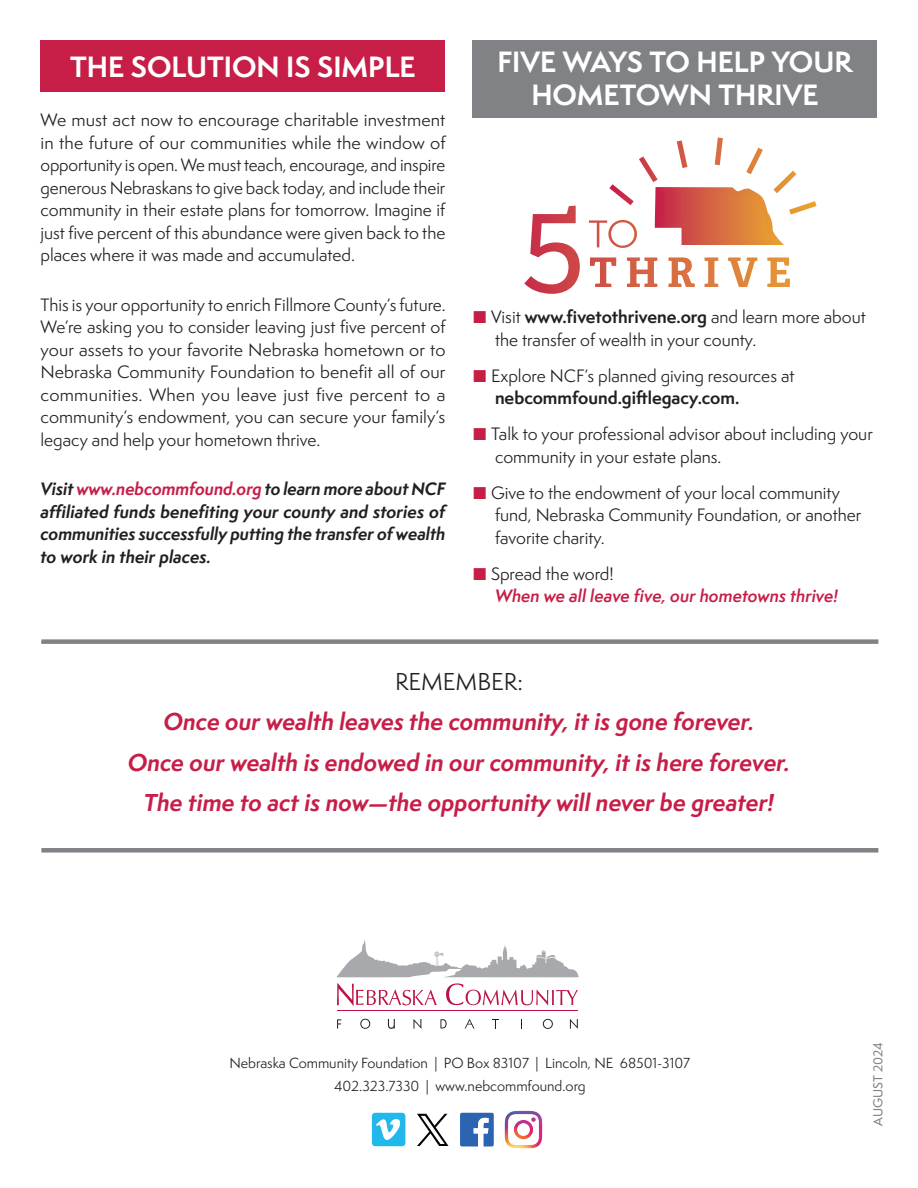
<style>
.page{position:relative;width:918px;height:1188px;background:#fff}
.page>*{position:absolute;margin:0;border:0;box-sizing:border-box;transform-origin:0 0}
.t1{font:700 27px/32.4px "Semplicita Pro";color:#fff;text-align:center}
.t2{font:italic 700 22.5px/40.5px "Semplicita Pro";color:#c71e48;text-align:center}
.t3{font:22.5px "Semplicita Pro";color:#231f20}
.t4{font:16.5px/22.5px "Semplicita Pro";color:#231f20}
.t5{font:italic 700 16.5px/22.5px "Semplicita Pro";letter-spacing:-.005em;color:#231f20;text-align:justify}
.t6{font:italic 600 16.5px "Semplicita Pro";color:#c71e48}
.t7{font:700 16.5px "Semplicita Pro";color:#231f20}
.t8{font:13.5px/22.5px "Semplicita Pro";color:#231f20;text-align:center}
.t9{font:500 12px "Semplicita Pro";color:#818285}
.s1{color:#c71e48}
.s2{font-weight:700}
</style>
<div class="page">
<div style="left:472px;top:40px;width:406px;height:78px;background:#818285"></div>
<div style="left:40px;top:40px;width:406px;height:52px;background:#c71e48"></div>
<svg style="left:524px;top:206px;width:56px;height:88px"></svg>
<svg style="left:590px;top:257px;width:26px;height:30px"></svg>
<svg style="left:627px;top:257px;width:30px;height:30px"></svg>
<svg style="left:668px;top:257px;width:27px;height:30px"></svg>
<svg style="left:705px;top:257px;width:13px;height:30px"></svg>
<svg style="left:728px;top:257px;width:29px;height:30px"></svg>
<svg style="left:767px;top:257px;width:23px;height:30px"></svg>
<svg style="left:589px;top:137px;width:228px;height:111px"></svg>
<div style="left:41px;top:639px;width:837px;height:5px;background:#818285"></div>
<div style="left:41px;top:848px;width:837px;height:5px;background:#818285"></div>
<svg style="left:337px;top:940px;width:241px;height:37px"></svg>
<svg style="left:337px;top:983px;width:100px;height:23px"></svg>
<svg style="left:446px;top:983px;width:132px;height:22px"></svg>
<svg style="left:337px;top:1019px;width:4px;height:10px"></svg>
<svg style="left:360px;top:1019px;width:10px;height:10px"></svg>
<svg style="left:388px;top:1019px;width:7px;height:10px"></svg>
<svg style="left:440px;top:1019px;width:7px;height:9px"></svg>
<svg style="left:413px;top:1019px;width:8px;height:10px"></svg>
<svg style="left:570px;top:1019px;width:8px;height:10px"></svg>
<svg style="left:465px;top:1019px;width:10px;height:10px"></svg>
<svg style="left:493px;top:1019px;width:6px;height:10px"></svg>
<svg style="left:543px;top:1019px;width:10px;height:10px"></svg>
<hr style="left:337px;top:1011px;width:241px;height:1px;background:#bc1446">
<div style="left:372px;top:1113px;width:33px;height:33px;background:#22b8eb;border-radius:3px"></div>
<svg style="left:376px;top:1119px;width:24px;height:21px"></svg>
<svg style="left:460px;top:1113px;width:34px;height:33px"></svg>
<img style="left:504px;top:1110px;width:39px;height:39px">
<svg style="left:417px;top:1114px;width:31px;height:32px"></svg>
<h1 class="t1" style="left:70px;top:50px;width:347px">THE SOLUTION IS SIMPLE</h1>
<p class="t4" style="left:40px;top:108px;width:407px;text-align:justify">We must act now to encourage charitable investment in the future of our communities while the window of opportunity is open. We must teach, encourage, and inspire generous Nebraskans to give back today, and include their community in their estate plans for tomorrow. Imagine if just five percent of this abundance were given back to the places where it was made and accumulated.</p>
<p class="t4" style="left:40px;top:293px;width:407px;text-align:justify">This is your opportunity to enrich Fillmore County’s future.<br>We’re asking you to consider leaving just five percent of your assets to your favorite Nebraska hometown or to Nebraska Community Foundation to benefit all of our communities. When you leave just five percent to a community’s endowment, you can secure your family’s legacy and help your hometown thrive.</p>
<p class="t5" style="left:40px;top:477px;width:407px">Visit <span class="s1">www.nebcommfound.org</span> to learn more about NCF affiliated funds benefiting your county and stories of communities successfully putting the transfer of wealth to work in their places.</p>
<p class="t4" style="left:41px;top:625px;width:5px">.</p>
<h1 class="t1" style="left:498px;top:46px;width:356px">FIVE WAYS TO HELP YOUR<br>HOMETOWN THRIVE</h1>
<p class="t4" style="left:491px;top:306px;width:376px">Visit <span class="s2">www.fivetothrivene.org</span> and learn more about the transfer of wealth in your county.</p>
<p class="t4" style="left:491px;top:364px;width:305px">Explore NCF’s planned giving resources at</p>
<p class="t7" style="left:495px;top:386px;width:246px">nebcommfound.giftlegacy.com.</p>
<p class="t4" style="left:491px;top:423px;width:383px">Talk to your professional advisor about including your community in your estate plans.</p>
<p class="t4" style="left:491px;top:481px;width:372px">Give to the endowment of your local community fund, Nebraska Community Foundation, or another favorite charity.</p>
<p class="t4" style="left:491px;top:562px;width:124px">Spread the word!</p>
<p class="t6" style="left:495px;top:584px;width:345px">When we all leave five, our hometowns thrive!</p>
<h2 class="t3" style="left:395px;top:666px;width:129px">REMEMBER:</h2>
<h2 class="t2" style="left:128px;top:701px;width:664px">Once our wealth leaves the community, it is gone forever.<br>Once our wealth is endowed in our community, it is here forever.<br>The time to act is now—the opportunity will never be greater!</h2>
<p class="t8" style="left:229px;top:1052px;width:462px">Nebraska Community Foundation | PO Box 83107 | Lincoln, NE 68501-3107<br>402.323.7330 | www.nebcommfound.org</p>
<p class="t9" style="left:870px;top:1126px;width:85px;rotate:-90deg">AUGUST 2024</p>
</div>
